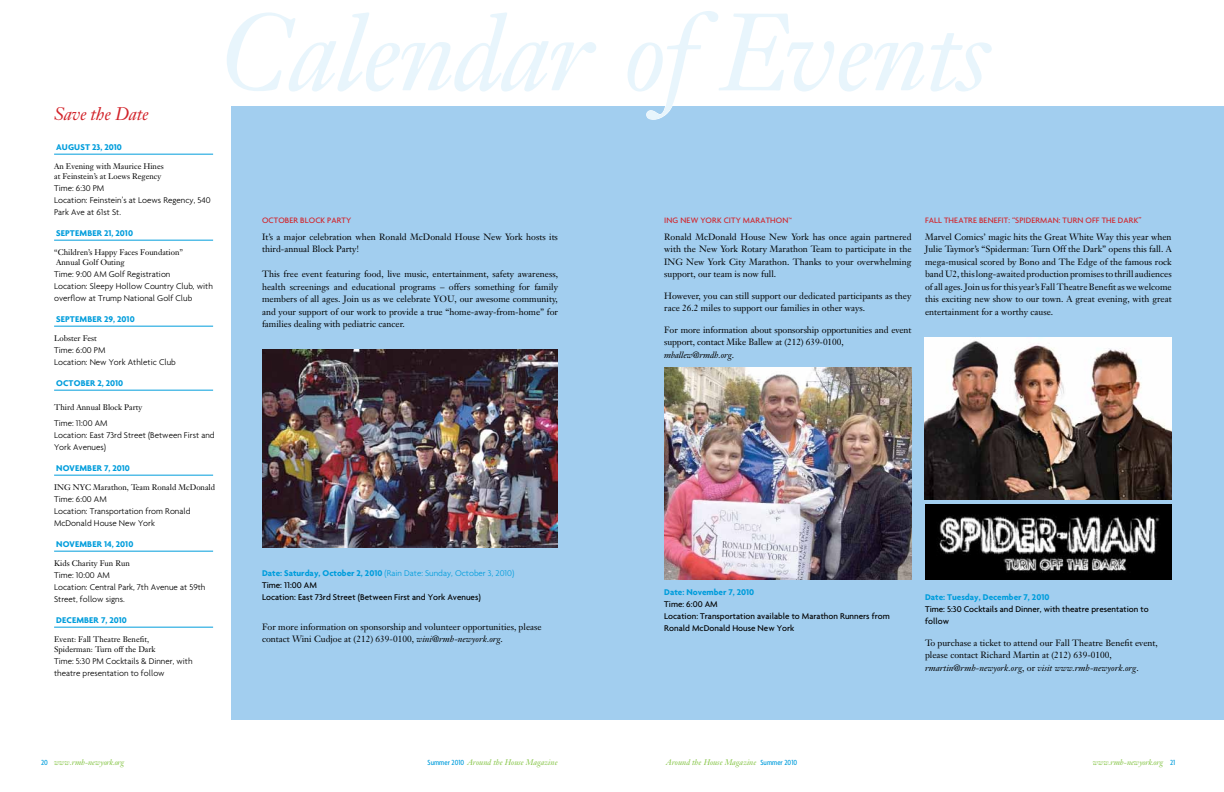
<style>
.page{position:relative;width:1224px;height:792px;background:#fff}
.page>*{position:absolute;margin:0;border:0;box-sizing:border-box;transform-origin:0 0}
.t1{font:italic 107.6px "Janson Text";letter-spacing:-.02em;color:#e8f5fc}
.t2{font:italic 18px "Janson Text";letter-spacing:-.02em;color:#d2232a}
.t3{font:9px/12.5px "Janson Text";color:#000}
.t4{font:300 9px/12px "Agenda";color:#000}
.t5{font:500 9px/12px "Agenda";color:#000}
.t6{font:700 9px "Agenda";letter-spacing:.015em;color:#009ddc}
.t7{font:500 8.5px "Agenda";letter-spacing:.015em;color:#d2232a}
.t8{font:8px/10px "Janson Text";color:#000}
.t9{font:italic 8px "Janson Text";color:#82c341}
.t10{font:italic 8px "Janson Text";letter-spacing:-.02em;color:#82c341}
.s1{font-weight:700;color:#009ddc}
.s2{font-weight:300;color:#009ddc}
.s3{font-style:italic}
.s4{font-family:"Agenda";font-weight:500;font-style:normal;font-stretch:condensed;color:#009ddc}
</style>
<div class="page">
<div style="left:231px;top:106px;width:993px;height:614px;background:#a2ceef"></div>
<img style="left:262px;top:350px;width:296px;height:197px">
<hr style="left:54px;top:154px;width:159px;height:1px;background:#009ddc">
<hr style="left:54px;top:240px;width:159px;height:1px;background:#009ddc">
<hr style="left:54px;top:326px;width:159px;height:1px;background:#009ddc">
<hr style="left:54px;top:390px;width:159px;height:1px;background:#009ddc">
<hr style="left:54px;top:475px;width:159px;height:1px;background:#009ddc">
<hr style="left:54px;top:551px;width:159px;height:1px;background:#009ddc">
<hr style="left:54px;top:627px;width:159px;height:1px;background:#009ddc">
<img style="left:664px;top:367px;width:248px;height:212px">
<img style="left:924px;top:338px;width:248px;height:161px">
<img style="left:925px;top:505px;width:247px;height:74px">
<h2 class="t2" style="left:54px;top:103px;width:96px">Save the Date</h2>
<p class="t6" style="left:56px;top:142px;width:67px">AUGUST 23, 2010</p>
<p class="t8" style="left:54px;top:161px;width:111px">An Evening with Maurice Hines at Feinstein’s at Loews Regency</p>
<p class="t4" style="left:54px;top:182px;width:158px">Time: 6:30 PM<br>Location: Feinstein’s at Loews Regency, 540<br>Park Ave at 61st St.</p>
<p class="t6" style="left:56px;top:228px;width:78px">SEPTEMBER 21, 2010</p>
<p class="t8" style="left:54px;top:247px;width:131px">“Children’s Happy Faces Foundation”<br>Annual Golf Outing</p>
<p class="t4" style="left:54px;top:268px;width:160px">Time: 9:00 AM Golf Registration<br>Location: Sleepy Hollow Country Club, with overflow at Trump National Golf Club</p>
<p class="t6" style="left:56px;top:314px;width:80px">SEPTEMBER 29, 2010</p>
<p class="t8" style="left:54px;top:333px;width:44px">Lobster Fest</p>
<p class="t4" style="left:54px;top:344px;width:123px">Time: 6:00 PM<br>Location: New York Athletic Club</p>
<p class="t6" style="left:56px;top:378px;width:69px">OCTO BER 2, 2010</p>
<p class="t8" style="left:54px;top:402px;width:90px">Third Annual Block Party</p>
<p class="t4" style="left:54px;top:417px;width:162px">Time: 11:00 AM<br>Location: East 73rd Street (Between First and<br>York Avenues)</p>
<p class="t6" style="left:56px;top:463px;width:75px">NOVEMBER 7, 2010</p>
<p class="t8" style="left:54px;top:482px;width:163px">ING NYC Marathon, Team Ronald McDonald</p>
<p class="t4" style="left:54px;top:493px;width:138px">Time: 6:00 AM<br>Location: Transportation from Ronald<br>McDonald House New York</p>
<p class="t6" style="left:56px;top:539px;width:79px">NOVEMBER 14, 2010</p>
<p class="t8" style="left:54px;top:558px;width:77px">Kids Charity Fun Run</p>
<p class="t4" style="left:54px;top:569px;width:153px">Time: 10:00 AM<br>Location: Central Park, 7th Avenue at 59th<br>Street, follow signs.</p>
<p class="t6" style="left:56px;top:615px;width:72px">DECEMBER 7, 2010</p>
<p class="t8" style="left:54px;top:634px;width:103px">Event: Fall Theatre Benefit,<br>Spiderman: Turn off the Dark</p>
<p class="t4" style="left:54px;top:655px;width:140px">Time: 5:30 PM Cocktails &amp; Dinner, with theatre presentation to follow</p>
<h1 class="t1" style="left:219px;top:-13px;width:772px">Calendar of Events</h1>
<p class="t7" style="left:262px;top:215px;width:13px">October</p>
<p class="t7" style="left:300px;top:215px;width:11px">Block</p>
<p class="t7" style="left:327px;top:215px;width:16px">Party</p>
<p class="t3" style="left:262px;top:230px;width:297px">It’s a major celebration when Ronald McDonald House New York hosts its third-annual Block Party!</p>
<p class="t3" style="left:262px;top:268px;width:298px;text-align:justify">This free event featuring food, live music, entertainment, safety awareness, health screenings and educational programs – offers something for family members of all ages. Join us as we celebrate YOU, our awesome community, and your support of our work to provide a true “home-away-from-home” for families dealing with pediatric cancer.</p>
<p class="t5" style="left:262px;top:567px;width:254px"><span class="s1">DATE: SATURDAY, OCTOBER 2, 2010</span> <span class="s2">(Rain Date: Sunday, October 3, 2010)<br></span>Time: 11:00 AM<br>Location: East 73rd Street (Between First and York Avenues)</p>
<p class="t3" style="left:262px;top:620px;width:281px">For more information on sponsorship and volunteer opportunities, please contact Wini Cudjoe at (212) 639-0100, <span class="s3">wini@rmh-newyork.org</span>.</p>
<p class="t7" style="left:664px;top:215px;width:48px">ING New York</p>
<p class="t7" style="left:724px;top:215px;width:49px">City Marathon</p>
<p class="t7" style="left:788px;top:215px;width:5px">™</p>
<p class="t3" style="left:664px;top:230px;width:249px;text-align:justify">Ronald McDonald House New York has once again partnered with the New York Rotary Marathon Team to participate in the ING New York City Marathon. Thanks to your overwhelming support, our team is now full.</p>
<p class="t3" style="left:664px;top:289px;width:249px">However, you can still support our dedicated participants as they race 26.2 miles to support our families in other ways.</p>
<p class="t3" style="left:664px;top:323px;width:249px">For more information about sponsorship opportunities and event support, contact Mike Ballew at (212) 639-0100, <span class="s3">mballew@rmdh.org</span>.</p>
<p class="t7" style="left:925px;top:215px;width:44px">Fall Theatre</p>
<p class="t7" style="left:979px;top:215px;width:10px">Benefit</p>
<p class="t7" style="left:1008px;top:215px;width:135px">: “SPIDERMAN: TURN OFF THE DARK”</p>
<p class="t3" style="left:925px;top:230px;width:248px;text-align:justify">Marvel Comics’ magic hits the Great White Way this year when Julie Taymor’s “Spiderman: Turn Off the Dark” opens this fall. A mega-musical scored by Bono and The Edge of the famous rock band U2, this long-awaited production promises to thrill audiences of all ages. Join us for this year’s Fall Theatre Benefit as we welcome this exciting new show to our town. A great evening, with great entertainment for a worthy cause.</p>
<p class="t6" style="left:664px;top:586px;width:92px">DATE: NOVEMBER 7, 2010</p>
<p class="t5" style="left:664px;top:598px;width:227px">Time: 6:00 AM<br>Location: Transportation available to Marathon Runners from<br>Ronald McDonald House New York</p>
<p class="t6" style="left:925px;top:592px;width:126px">DATE: TUESDAY, DECEMBER 7, 2010</p>
<p class="t5" style="left:925px;top:603px;width:225px">Time: 5:30 Cocktails and Dinner, with theatre presentation to follow</p>
<p class="t3" style="left:925px;top:636px;width:234px">To purchase a ticket to attend our Fall Theatre Benefit event, please contact Richard Martin at (212) 639-0100, <span class="s3">rmartin@rmh-newyork.org</span>, or <span class="s3">visit www.rmh-newyork.org</span>.</p>
<p class="t10" style="left:41px;top:757px;width:85px"><span class="s4">20</span> www.rmh-newyork.org</p>
<p class="t9" style="left:428px;top:757px;width:132px"><span class="s4">Summer 2010</span> Around the House Magazine</p>
<p class="t9" style="left:666px;top:757px;width:133px">Around the House Magazine <span class="s4">Summer 2010</span></p>
<p class="t10" style="left:1093px;top:757px;width:84px">www.rmh-newyork.org <span class="s4">21</span></p>
</div>
